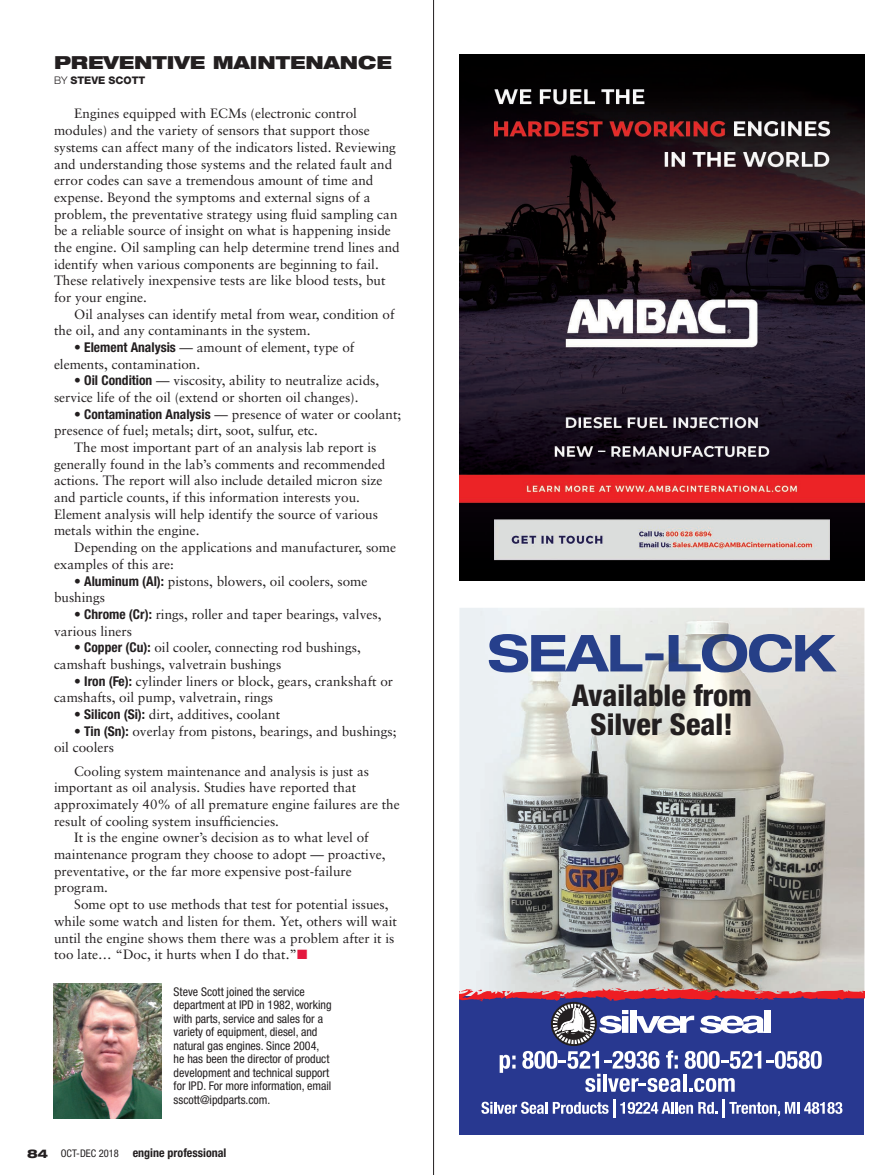
<style>
.page{position:relative;width:891px;height:1175px;background:#fff}
.page>*{position:absolute;margin:0;border:0;box-sizing:border-box;transform-origin:0 0}
.t1{font:800 condensed 30px/28.5px "Helvetica Neue";color:#231f20;text-align:center}
.t2{font:900 expanded 18px "Helvetica Neue";color:#231f20}
.t3{font:13.5px/16.6px "Sabon";color:#231f20}
.t4{font:condensed 12px/13.5px "Helvetica Neue";color:#231f20}
.t5{font:700 condensed 12px "Helvetica Neue";color:#231f20}
.t6{font:800 10.5px "Helvetica Neue";color:#231f20}
.s1{font-weight:300}
.s2{font-family:"Helvetica Neue";font-weight:700;font-stretch:condensed}
.s3{color:#e4183e}
.s4{font-weight:800;font-stretch:expanded}
.s5{font-weight:400;font-size:10.5px}
</style>
<div class="page">
<img style="left:53px;top:983px;width:108px;height:135px">
<hr style="left:433px;top:0;width:1px;height:1174px;background:#231f20">
<img style="left:459px;top:608px;width:405px;height:379px">
<div style="left:459px;top:996px;width:405px;height:138px;background:#283890"></div>
<svg style="left:481px;top:1101px;width:66px;height:12px"></svg>
<svg style="left:553px;top:1099px;width:289px;height:18px"></svg>
<svg style="left:459px;top:987px;width:405px;height:105px"></svg>
<img style="left:489px;top:634px;width:348px;height:38px">
<img style="left:459px;top:54px;width:405px;height:527px">
<h2 class="t2" style="left:54px;top:51px;width:339px">PREVENTIVE MAINTENANCE</h2>
<p class="t6" style="left:54px;top:74px;width:93px"><span class="s1">BY</span> STEVE SCOTT</p>
<p class="t3" style="left:54px;top:105px;width:347px;text-indent:20px">Engines equipped with ECMs (electronic control modules) and the variety of sensors that support those systems can affect many of the indicators listed. Reviewing and understanding those systems and the related fault and error codes can save a tremendous amount of time and expense. Beyond the symptoms and external signs of a problem, the preventative strategy using fluid sampling can be a reliable source of insight on what is happening inside the engine. Oil sampling can help determine trend lines and identify when various components are beginning to fail.<br>These relatively inexpensive tests are like blood tests, but for your engine.</p>
<p class="t3" style="left:54px;top:305px;width:342px;text-indent:20px">Oil analyses can identify metal from wear, condition of the oil, and any contaminants in the system.</p>
<p class="t3" style="left:54px;top:339px;width:302px;text-indent:20px"><span class="s2">• Element Analysis</span> — amount of element, type of elements, contamination.</p>
<p class="t3" style="left:54px;top:372px;width:327px;text-indent:20px"><span class="s2">• Oil Condition</span> — viscosity, ability to neutralize acids, service life of the oil (extend or shorten oil changes).</p>
<p class="t3" style="left:74px;top:405px;width:329px"><span class="s2">• Contamination Analysis</span> — presence of water or coolant;</p>
<p class="t3" style="left:54px;top:422px;width:266px">presence of fuel; metals; dirt, soot, sulfur, etc.</p>
<p class="t3" style="left:74px;top:439px;width:304px">The most important part of an analysis lab report is</p>
<p class="t3" style="left:54px;top:455px;width:333px">generally found in the lab’s comments and recommended</p>
<p class="t3" style="left:54px;top:472px;width:330px">actions. The report will also include detailed micron size</p>
<p class="t3" style="left:54px;top:489px;width:308px">and particle counts, if this information interests you.</p>
<p class="t3" style="left:54px;top:505px;width:326px">Element analysis will help identify the source of various</p>
<p class="t3" style="left:54px;top:522px;width:147px">metals within the engine.</p>
<p class="t3" style="left:74px;top:539px;width:323px">Depending on the applications and manufacturer, some</p>
<p class="t3" style="left:54px;top:555px;width:122px">examples of this are:</p>
<p class="t3" style="left:54px;top:572px;width:315px;text-indent:20px"><span class="s2">• Aluminum (Al):</span> pistons, blowers, oil coolers, some bushings</p>
<p class="t3" style="left:54px;top:605px;width:329px;text-indent:20px"><span class="s2">• Chrome (Cr):</span> rings, roller and taper bearings, valves, various liners</p>
<p class="t3" style="left:54px;top:639px;width:308px;text-indent:20px"><span class="s2">• Copper (Cu):</span> oil cooler, connecting rod bushings, camshaft bushings, valvetrain bushings</p>
<p class="t3" style="left:54px;top:672px;width:341px;text-indent:20px"><span class="s2">• Iron (Fe):</span> cylinder liners or block, gears, crankshaft or camshafts, oil pump, valvetrain, rings</p>
<p class="t3" style="left:74px;top:705px;width:207px"><span class="s2">• Silicon (Si):</span> dirt, additives, coolant</p>
<p class="t3" style="left:54px;top:722px;width:344px;text-indent:20px"><span class="s2">• Tin (Sn):</span> overlay from pistons, bearings, and bushings; oil coolers</p>
<p class="t3" style="left:74px;top:762px;width:296px">Cooling system maintenance and analysis is just as</p>
<p class="t3" style="left:54px;top:779px;width:304px">important as oil analysis. Studies have reported that</p>
<p class="t3" style="left:54px;top:796px;width:347px">approximately 40% of all premature engine failures are the</p>
<p class="t3" style="left:54px;top:812px;width:227px">result of cooling system insufficiencies.</p>
<p class="t3" style="left:74px;top:829px;width:296px">It is the engine owner’s decision as to what level of</p>
<p class="t3" style="left:54px;top:846px;width:333px">maintenance program they choose to adopt — proactive,</p>
<p class="t3" style="left:54px;top:862px;width:299px">preventative, or the far more expensive post-failure</p>
<p class="t3" style="left:54px;top:879px;width:55px">program.</p>
<p class="t3" style="left:74px;top:896px;width:316px">Some opt to use methods that test for potential issues,</p>
<p class="t3" style="left:54px;top:912px;width:345px">while some watch and listen for them. Yet, others will wait</p>
<p class="t3" style="left:54px;top:929px;width:342px">until the engine shows them there was a problem after it is</p>
<p class="t3" style="left:54px;top:946px;width:255px">too late… “Doc, it hurts when I do that.”<span class="s3">■</span></p>
<p class="t4" style="left:174px;top:984px;width:159px">Steve Scott joined the service department at IPD in 1982, working with parts, service and sales for a variety of equipment, diesel, and natural gas engines. Since 2004, he has been the director of product development and technical support for IPD. For more information, email sscott@ipdparts.com.</p>
<p class="t5" style="left:27px;top:1145px;width:201px"><span class="s4">84</span> <span class="s5">OCT-DEC 2018</span> engine professional</p>
<h1 class="t1" style="left:572px;top:681px;width:182px">Available from<br>Silver Seal!</h1>
</div>
